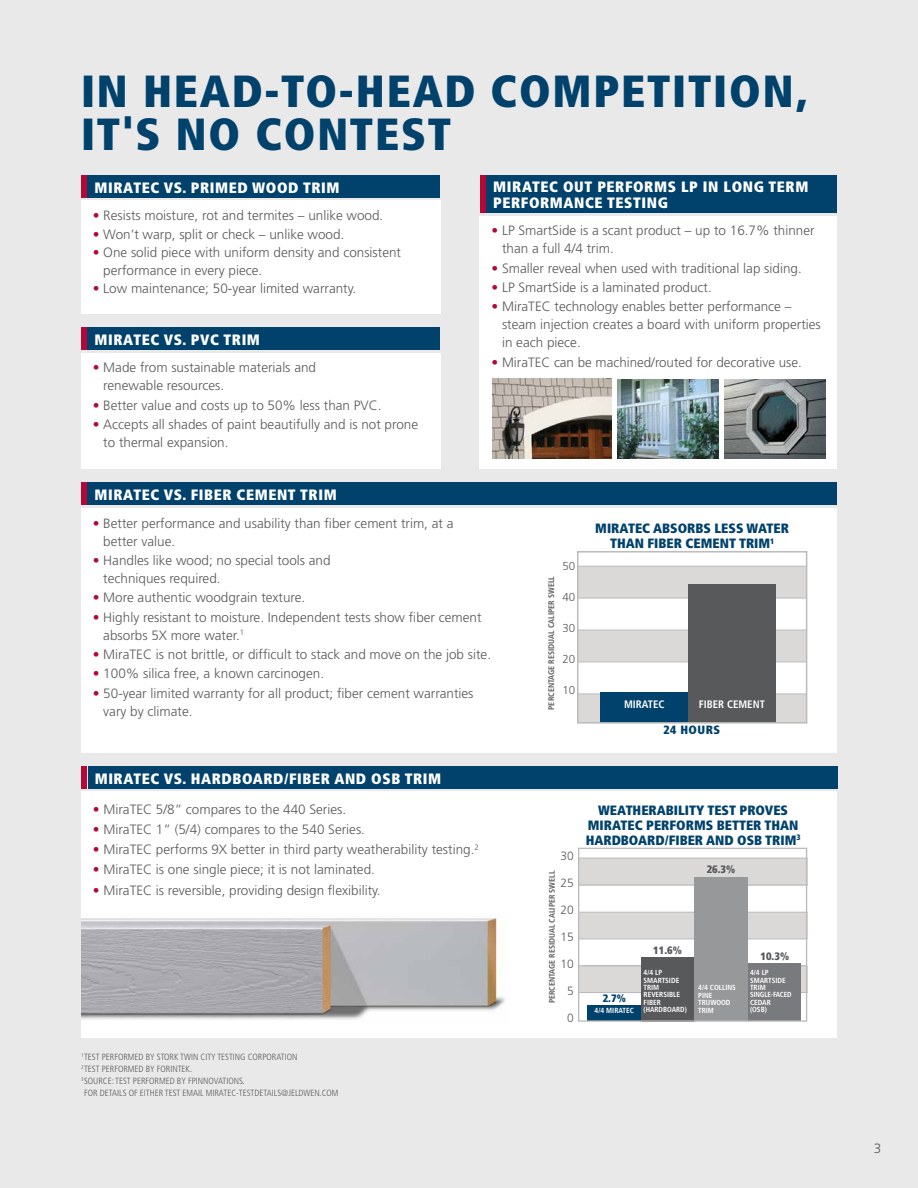
<style>
.page{position:relative;width:918px;height:1188px;background:#eae9e9}
.page>*{position:absolute;margin:0;border:0;box-sizing:border-box;transform-origin:0 0}
.t1{font:900 condensed 45px/43.5px "Frutiger";letter-spacing:.04em;color:#00426c}
.t2{font:900 condensed 15px/16.5px "Frutiger";letter-spacing:.04em;color:#fff}
.t3{font:300 13.5px/18px "Frutiger";color:#58595b}
.t4{font:900 condensed 13.5px/15px "Frutiger";color:#00426c;text-align:center}
.t5{font:300 12px "Frutiger";color:#58595b}
.t6{font:900 condensed 12px "Frutiger";letter-spacing:.04em;color:#00426c}
.t7{font:300 11.55px "Frutiger";color:#58595b}
.t8{font:700 condensed 10.8px "Frutiger";color:#fff}
.t9{font:900 condensed 10.8px "Frutiger";color:#58595b}
.t10{font:900 condensed 10.8px "Frutiger";color:#00426c}
.t11{font:300 condensed 9px "Frutiger";color:#58595b}
.t12{font:700 condensed 8.1px "Frutiger";color:#58595b}
.t13{font:700 condensed 7.35px/7.4px "Frutiger";color:#fff}
.s1{color:#b30838}
</style>
<div class="page">
<div style="left:81px;top:792px;width:756px;height:246px;background:#fff"></div>
<div style="left:88px;top:766px;width:749px;height:23px;background:#00426c"></div>
<div style="left:81px;top:766px;width:6px;height:23px;background:#b30838"></div>
<div style="left:578px;top:966px;width:229px;height:27px;background:#dad9d8"></div>
<div style="left:578px;top:912px;width:229px;height:27px;background:#dad9d8"></div>
<div style="left:578px;top:858px;width:229px;height:27px;background:#dad9d8"></div>
<hr style="left:578px;top:992px;width:229px;height:1px;background:#bbb">
<hr style="left:578px;top:939px;width:229px;height:1px;background:#bbb">
<hr style="left:578px;top:885px;width:229px;height:1px;background:#bbb">
<hr style="left:578px;top:965px;width:229px;height:1px;background:#bbb">
<hr style="left:578px;top:912px;width:229px;height:1px;background:#bbb">
<hr style="left:578px;top:858px;width:229px;height:1px;background:#bbb">
<div style="left:588px;top:1005px;width:53px;height:16px;background:#00426c"></div>
<div style="left:641px;top:957px;width:53px;height:64px;background:#58595b"></div>
<div style="left:748px;top:964px;width:53px;height:57px;background:#797a7d"></div>
<div style="left:694px;top:877px;width:54px;height:144px;background:#97989a"></div>
<div style="left:578px;top:848px;width:229px;height:174px;border:1px solid #bbb"></div>
<div style="left:81px;top:201px;width:359px;height:113px;background:#fff"></div>
<div style="left:88px;top:175px;width:352px;height:23px;background:#00426c"></div>
<div style="left:81px;top:175px;width:6px;height:23px;background:#b30838"></div>
<div style="left:81px;top:353px;width:359px;height:116px;background:#fff"></div>
<div style="left:88px;top:327px;width:352px;height:23px;background:#00426c"></div>
<div style="left:81px;top:327px;width:6px;height:23px;background:#b30838"></div>
<div style="left:480px;top:216px;width:357px;height:253px;background:#fff"></div>
<div style="left:487px;top:175px;width:350px;height:38px;background:#00426c"></div>
<div style="left:480px;top:175px;width:5px;height:38px;background:#b30838"></div>
<div style="left:81px;top:508px;width:756px;height:245px;background:#fff"></div>
<div style="left:88px;top:482px;width:749px;height:23px;background:#00426c"></div>
<div style="left:81px;top:482px;width:6px;height:23px;background:#b30838"></div>
<div style="left:577px;top:566px;width:230px;height:32px;background:#dad9d8"></div>
<div style="left:577px;top:630px;width:230px;height:32px;background:#dad9d8"></div>
<div style="left:577px;top:694px;width:230px;height:29px;background:#dad9d8"></div>
<hr style="left:578px;top:693px;width:229px;height:1px;background:#bbb">
<hr style="left:578px;top:630px;width:229px;height:1px;background:#bbb">
<hr style="left:578px;top:598px;width:229px;height:1px;background:#bbb">
<hr style="left:578px;top:566px;width:229px;height:1px;background:#bbb">
<hr style="left:578px;top:662px;width:229px;height:1px;background:#bbb">
<div style="left:600px;top:692px;width:88px;height:31px;background:#00426c"></div>
<div style="left:688px;top:584px;width:88px;height:139px;background:#58595b"></div>
<div style="left:577px;top:551px;width:230px;height:173px;border:2px solid #bbb"></div>
<img style="left:492px;top:379px;width:119px;height:79px">
<img style="left:618px;top:379px;width:100px;height:79px">
<img style="left:725px;top:379px;width:100px;height:79px">
<img style="left:81px;top:918px;width:425px;height:102px">
<h1 class="t1" style="left:81px;top:69px;width:728px">IN HEAD-TO-HEAD COMPETITION,<br>IT'S NO CONTEST</h1>
<p class="t2" style="left:95px;top:179px;width:246px">MIRATEC VS. PRIMED WOOD TRIM</p>
<p class="t3" style="left:93px;top:207px;width:292px"><span class="s1">•</span> Resists moisture, rot and termites – unlike wood.</p>
<p class="t3" style="left:93px;top:225px;width:253px"><span class="s1">•</span> Won’t warp, split or check – unlike wood.</p>
<p class="t3" style="left:103px;top:244px;width:299px;line-height:17.2px;text-indent:-11px"><span class="s1">•</span> One solid piece with uniform density and consistent performance in every piece.</p>
<p class="t3" style="left:93px;top:280px;width:265px"><span class="s1">•</span> Low maintenance; 50-year limited warranty.</p>
<p class="t2" style="left:95px;top:331px;width:167px">MIRATEC VS. PVC TRIM</p>
<p class="t3" style="left:103px;top:359px;width:214px;text-indent:-11px"><span class="s1">•</span> Made from sustainable materials and renewable resources.</p>
<p class="t3" style="left:93px;top:396px;width:290px"><span class="s1">•</span> Better value and costs up to 50% less than PVC.</p>
<p class="t3" style="left:103px;top:416px;width:316px;text-indent:-11px"><span class="s1">•</span> Accepts all shades of paint beautifully and is not prone to thermal expansion.</p>
<p class="t2" style="left:95px;top:486px;width:244px">MIRATEC VS. FIBER CEMENT TRIM</p>
<p class="t2" style="left:493px;top:178px;width:317px">MIRATEC OUT PERFORMS LP IN LONG TERM<br>PERFORMANCE TESTING</p>
<p class="t3" style="left:502px;top:222px;width:314px;text-indent:-11px"><span class="s1">•</span> LP SmartSide is a scant product – up to 16.7% thinner than a full 4/4 trim.</p>
<p class="t3" style="left:492px;top:259px;width:312px"><span class="s1">•</span> Smaller reveal when used with traditional lap siding.</p>
<p class="t3" style="left:492px;top:278px;width:222px"><span class="s1">•</span> LP SmartSide is a laminated product.</p>
<p class="t3" style="left:502px;top:298px;width:320px;text-indent:-11px"><span class="s1">•</span> MiraTEC technology enables better performance – steam injection creates a board with uniform properties in each piece.</p>
<p class="t3" style="left:492px;top:353px;width:312px"><span class="s1">•</span> MiraTEC can be machined/routed for decorative use.</p>
<p class="t3" style="left:103px;top:514px;width:352px;text-indent:-11px"><span class="s1">•</span> Better performance and usability than fiber cement trim, at a better value.</p>
<p class="t3" style="left:103px;top:551px;width:229px;text-indent:-11px"><span class="s1">•</span> Handles like wood; no special tools and techniques required.</p>
<p class="t3" style="left:93px;top:589px;width:214px"><span class="s1">•</span> More authentic woodgrain texture.</p>
<p class="t3" style="left:103px;top:608px;width:380px;text-indent:-11px"><span class="s1">•</span> Highly resistant to moisture. Independent tests show fiber cement absorbs 5X more water.<sup>1</sup></p>
<p class="t3" style="left:93px;top:646px;width:400px"><span class="s1">•</span> MiraTEC is not brittle, or difficult to stack and move on the job site.</p>
<p class="t3" style="left:93px;top:665px;width:233px"><span class="s1">•</span> 100% silica free, a known carcinogen.</p>
<p class="t3" style="left:103px;top:684px;width:372px;text-indent:-11px"><span class="s1">•</span> 50-year limited warranty for all product; fiber cement warranties vary by climate.</p>
<p class="t2" style="left:95px;top:770px;width:348px">MIRATEC VS. HARDBOARD/FIBER AND OSB TRIM</p>
<p class="t3" style="left:93px;top:801px;width:255px"><span class="s1">•</span> MiraTEC 5/8” compares to the 440 Series.</p>
<p class="t3" style="left:93px;top:821px;width:274px"><span class="s1">•</span> MiraTEC 1” (5/4) compares to the 540 Series.</p>
<p class="t3" style="left:93px;top:841px;width:387px"><span class="s1">•</span> MiraTEC performs 9X better in third party weatherability testing.<sup>2</sup></p>
<p class="t3" style="left:93px;top:861px;width:284px"><span class="s1">•</span> MiraTEC is one single piece; it is not laminated.</p>
<p class="t3" style="left:93px;top:881px;width:289px"><span class="s1">•</span> MiraTEC is reversible, providing design flexibility.</p>
<p class="t11" style="left:81px;top:1052px;width:218px"><sup>1</sup>TEST PERFORMED BY STORK TWIN CITY TESTING CORPORATION</p>
<p class="t11" style="left:81px;top:1064px;width:113px"><sup>2</sup>TEST PERFORMED BY FORINTEK.</p>
<p class="t11" style="left:81px;top:1076px;width:165px"><sup>3</sup>SOURCE: TEST PERFORMED BY FPINNOVATIONS.</p>
<p class="t11" style="left:84px;top:1088px;width:256px">FOR DETAILS OF EITHER TEST EMAIL MIRATEC-TESTDETAILS@JELDWEN.COM</p>
<p class="t12" style="left:546px;top:710px;width:135px;rotate:-90deg">PERCENTAGE RESIDUAL CALIPER SWELL</p>
<p class="t7" style="left:562px;top:559px;width:14px">50</p>
<p class="t7" style="left:562px;top:590px;width:14px">40</p>
<p class="t7" style="left:562px;top:621px;width:14px">30</p>
<p class="t7" style="left:562px;top:653px;width:14px">20</p>
<p class="t7" style="left:562px;top:684px;width:14px">10</p>
<p class="t4" style="left:595px;top:521px;width:195px">MIRATEC ABSORBS LESS WATER<br>THAN FIBER CEMENT TRIM<sup>1</sup></p>
<p class="t8" style="left:624px;top:698px;width:42px">MIRATEC</p>
<p class="t8" style="left:699px;top:698px;width:68px">FIBER CEMENT</p>
<p class="t6" style="left:663px;top:722px;width:58px">24 HOURS</p>
<p class="t5" style="left:560px;top:849px;width:15px">30</p>
<p class="t5" style="left:560px;top:876px;width:15px">25</p>
<p class="t5" style="left:560px;top:903px;width:15px">20</p>
<p class="t5" style="left:560px;top:930px;width:15px">15</p>
<p class="t5" style="left:560px;top:957px;width:15px">10</p>
<p class="t5" style="left:567px;top:984px;width:8px">5</p>
<p class="t5" style="left:567px;top:1011px;width:8px">0</p>
<p class="t12" style="left:547px;top:1003px;width:134px;rotate:-90deg">PERCENTAGE RESIDUAL CALIPER SWELL</p>
<p class="t4" style="left:586px;top:802px;width:216px">WEATHERABILITY TEST PROVES<br>MIRATEC PERFORMS BETTER THAN<br>HARDBOARD/FIBER AND OSB TRIM<sup>3</sup></p>
<p class="t9" style="left:707px;top:863px;width:30px">26.3%</p>
<p class="t9" style="left:653px;top:943px;width:30px">11.6%</p>
<p class="t9" style="left:760px;top:950px;width:30px">10.3%</p>
<p class="t13" style="left:644px;top:969px;width:45px">4/4 LP<br>SMARTSIDE<br>TRIM<br>REVERSIBLE<br>FIBER (HARDBOARD)</p>
<p class="t13" style="left:750px;top:969px;width:43px">4/4 LP<br>SMARTSIDE<br>TRIM<br>SINGLE-FACED<br>CEDAR</p>
<p class="t13" style="left:698px;top:984px;width:39px">4/4 COLLINS<br>PINE<br>TRUWOOD<br>TRIM</p>
<p class="t10" style="left:603px;top:992px;width:25px">2.7%</p>
<p class="t13" style="left:595px;top:1007px;width:41px">4/4 MIRATEC</p>
<p class="t13" style="left:750px;top:1006px;width:18px">(OSB)</p>
<p class="t3" style="left:874px;top:1139px;width:9px">3</p>
</div>
